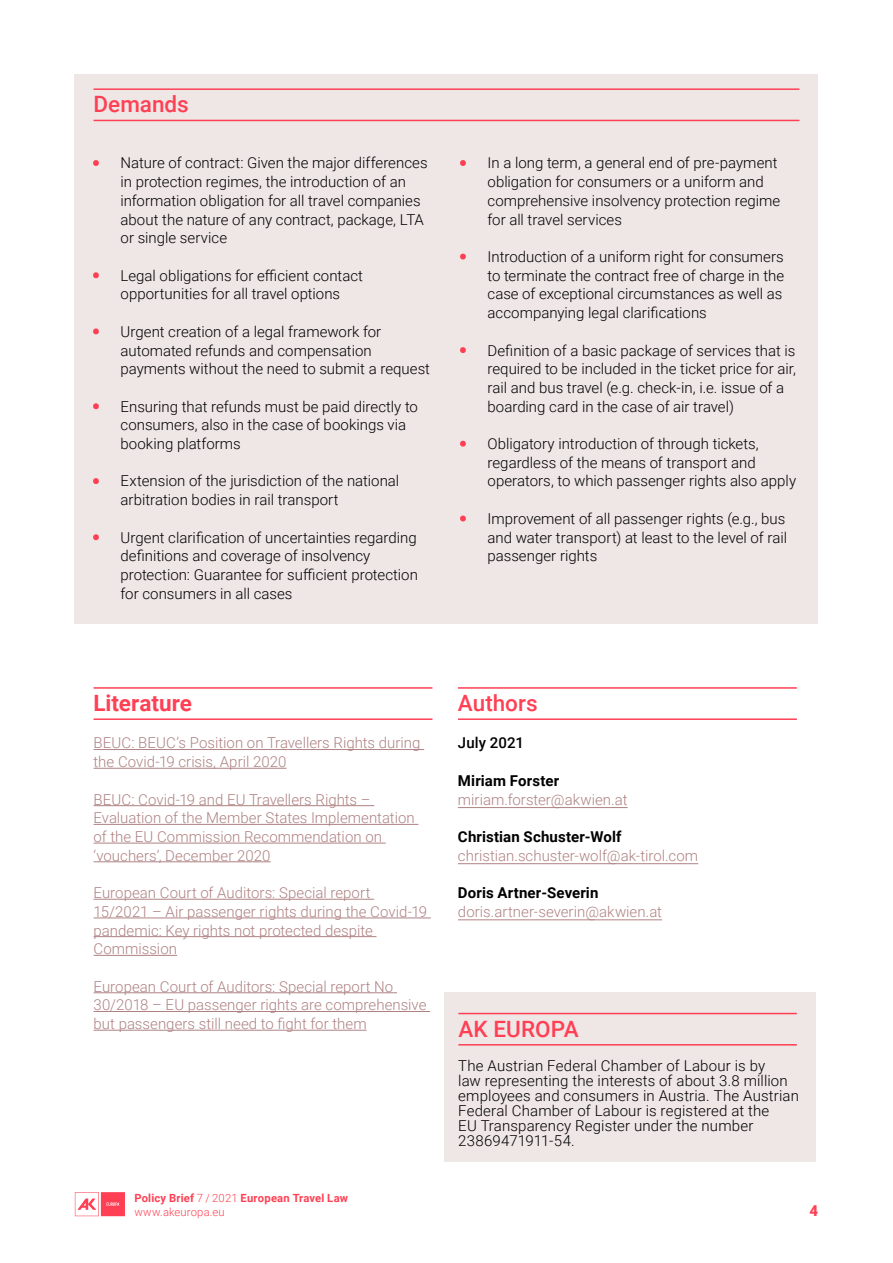
<style>
.page{position:relative;width:893px;height:1263px;background:#fff}
.page>*{position:absolute;margin:0;border:0;box-sizing:border-box;transform-origin:0 0}
.t1{font:500 22.5px "Roboto";color:#ff4054}
.t2{font:700 22.5px "Roboto";color:#ff4054}
.t3{font:300 15px/18.8px "Roboto";color:#000}
.t4{font:300 15px/18.8px "Roboto";color:#af8282}
.t5{font:700 15px "Roboto";letter-spacing:.01em;color:#000}
.t6{font:500 15px "Roboto";letter-spacing:.01em;color:#000}
.t7{font:900 15px "Roboto";color:#ff4054}
.t8{font:700 11.25px/14.1px "Roboto";letter-spacing:.02em;color:#ff4054}
.s1{color:#ff4054}
.s2{font-weight:300}
</style>
<div class="page">
<svg style="left:75px;top:1192px;width:50px;height:24px"></svg>
<div style="left:75px;top:75px;width:743px;height:549px;background:#efe6e6"></div>
<hr style="left:94px;top:88px;width:705px;height:2px;background:#ff4054">
<hr style="left:94px;top:120px;width:705px;height:1px;background:#ff4054">
<hr style="left:94px;top:687px;width:338px;height:2px;background:#ff4054">
<hr style="left:94px;top:718px;width:338px;height:2px;background:#ff4054">
<hr style="left:94px;top:749px;width:330px;height:1px;background:#af8282">
<hr style="left:94px;top:768px;width:193px;height:1px;background:#af8282">
<hr style="left:94px;top:805px;width:280px;height:1px;background:#af8282">
<hr style="left:94px;top:824px;width:324px;height:1px;background:#af8282">
<hr style="left:94px;top:843px;width:292px;height:1px;background:#af8282">
<hr style="left:94px;top:861px;width:177px;height:1px;background:#af8282">
<hr style="left:94px;top:899px;width:280px;height:1px;background:#af8282">
<hr style="left:94px;top:917px;width:337px;height:1px;background:#af8282">
<hr style="left:94px;top:936px;width:282px;height:1px;background:#af8282">
<hr style="left:94px;top:955px;width:83px;height:1px;background:#af8282">
<hr style="left:94px;top:992px;width:303px;height:1px;background:#af8282">
<hr style="left:94px;top:1011px;width:336px;height:1px;background:#af8282">
<hr style="left:94px;top:1030px;width:273px;height:1px;background:#af8282">
<hr style="left:458px;top:687px;width:339px;height:2px;background:#ff4054">
<hr style="left:458px;top:718px;width:339px;height:2px;background:#ff4054">
<hr style="left:458px;top:807px;width:170px;height:1px;background:#af8282">
<hr style="left:458px;top:863px;width:240px;height:1px;background:#af8282">
<hr style="left:458px;top:919px;width:204px;height:1px;background:#af8282">
<div style="left:444px;top:992px;width:372px;height:169px;background:#efe6e6"></div>
<hr style="left:458px;top:1013px;width:339px;height:1px;background:#ff4054">
<hr style="left:458px;top:1044px;width:339px;height:1px;background:#ff4054">
<h1 class="t1" style="left:94px;top:88px;width:97px">Demands</h1>
<p class="t3" style="left:121px;top:153px;width:309px;text-indent:-27px"><span class="s1">•</span> Nature of contract: Given the major differences in protection regimes, the introduction of an information obligation for all travel companies about the nature of any contract, package, LTA or single service</p>
<p class="t3" style="left:94px;top:265px;width:271px;text-align:center"><span class="s1">•</span> Legal obligations for efficient contact opportunities for all travel options</p>
<p class="t3" style="left:121px;top:321px;width:311px;text-indent:-27px"><span class="s1">•</span> Urgent creation of a legal framework for automated refunds and compensation payments without the need to submit a request</p>
<p class="t3" style="left:121px;top:396px;width:299px;text-indent:-27px"><span class="s1">•</span> Ensuring that refunds must be paid directly to consumers, also in the case of bookings via booking platforms</p>
<p class="t3" style="left:121px;top:471px;width:280px;text-indent:-27px"><span class="s1">•</span> Extension of the jurisdiction of the national arbitration bodies in rail transport</p>
<p class="t3" style="left:121px;top:527px;width:299px;text-indent:-27px"><span class="s1">•</span> Urgent clarification of uncertainties regarding definitions and coverage of insolvency protection: Guarantee for sufficient protection for consumers in all cases</p>
<p class="t3" style="left:487px;top:153px;width:294px;text-indent:-27px"><span class="s1">•</span> In a long term, a general end of pre-payment obligation for consumers or a uniform and comprehensive insolvency protection regime for all travel services</p>
<p class="t3" style="left:487px;top:247px;width:298px;text-align:justify;text-indent:-27px"><span class="s1">•</span> Introduction of a uniform right for consumers to terminate the contract free of charge in the case of exceptional circumstances as well as accompanying legal clarifications</p>
<p class="t3" style="left:487px;top:340px;width:310px;text-indent:-27px"><span class="s1">•</span> Definition of a basic package of services that is required to be included in the ticket price for air, rail and bus travel (e.g. check-in, i.e. issue of a boarding card in the case of air travel)</p>
<p class="t3" style="left:487px;top:434px;width:310px;text-indent:-27px"><span class="s1">•</span> Obligatory introduction of through tickets, regardless of the means of transport and operators, to which passenger rights also apply</p>
<p class="t3" style="left:487px;top:509px;width:301px;text-align:justify;text-indent:-27px"><span class="s1">•</span> Improvement of all passenger rights (e.g., bus and water transport) at least to the level of rail passenger rights</p>
<h1 class="t2" style="left:94px;top:687px;width:100px">Literature</h1>
<p class="t4" style="left:94px;top:733px;width:328px">BEUC: BEUC’s Position on Travellers Rights during the Covid-19 crisis, April 2020</p>
<p class="t4" style="left:94px;top:789px;width:323px">BEUC: Covid-19 and EU Travellers Rights – Evaluation of the Member States Implementation of the EU Commission Recommendation on ‘vouchers’, December 2020</p>
<p class="t4" style="left:94px;top:883px;width:335px">European Court of Auditors: Special report 15/2021 – Air passenger rights during the Covid-19 pandemic: Key rights not protected despite Commission</p>
<p class="t4" style="left:94px;top:976px;width:334px">European Court of Auditors: Special report No<br>30/2018 – EU passenger rights are comprehensive but passengers still need to fight for them</p>
<p class="t8" style="left:134px;top:1191px;width:215px">Policy Brief <span class="s2">7 / 2021</span> European Travel Law <span class="s2">www.akeuropa.eu</span></p>
<h1 class="t1" style="left:458px;top:687px;width:81px">Authors</h1>
<p class="t6" style="left:458px;top:733px;width:68px">July 2021</p>
<p class="t5" style="left:458px;top:770px;width:103px">Miriam Forster</p>
<p class="t4" style="left:458px;top:789px;width:171px">miriam.forster@akwien.at</p>
<p class="t5" style="left:458px;top:826px;width:165px">Christian Schuster-Wolf</p>
<p class="t4" style="left:458px;top:845px;width:242px">christian.schuster-wolf@ak-tirol.com</p>
<p class="t5" style="left:458px;top:882px;width:142px">Doris Artner-Severin</p>
<p class="t4" style="left:458px;top:901px;width:206px">doris.artner-severin@akwien.at</p>
<h1 class="t1" style="left:458px;top:1013px;width:122px">AK EUROPA</h1>
<p class="t3" style="left:458px;top:1058px;width:342px;line-height:15px">The Austrian Federal Chamber of Labour is by<br>law representing the interests of about 3.8 million employees and consumers in Austria. The Austrian Federal Chamber of Labour is registered at the<br>EU Transparency Register under the number 23869471911-54.</p>
<p class="t7" style="left:809px;top:1200px;width:10px">4</p>
</div>
